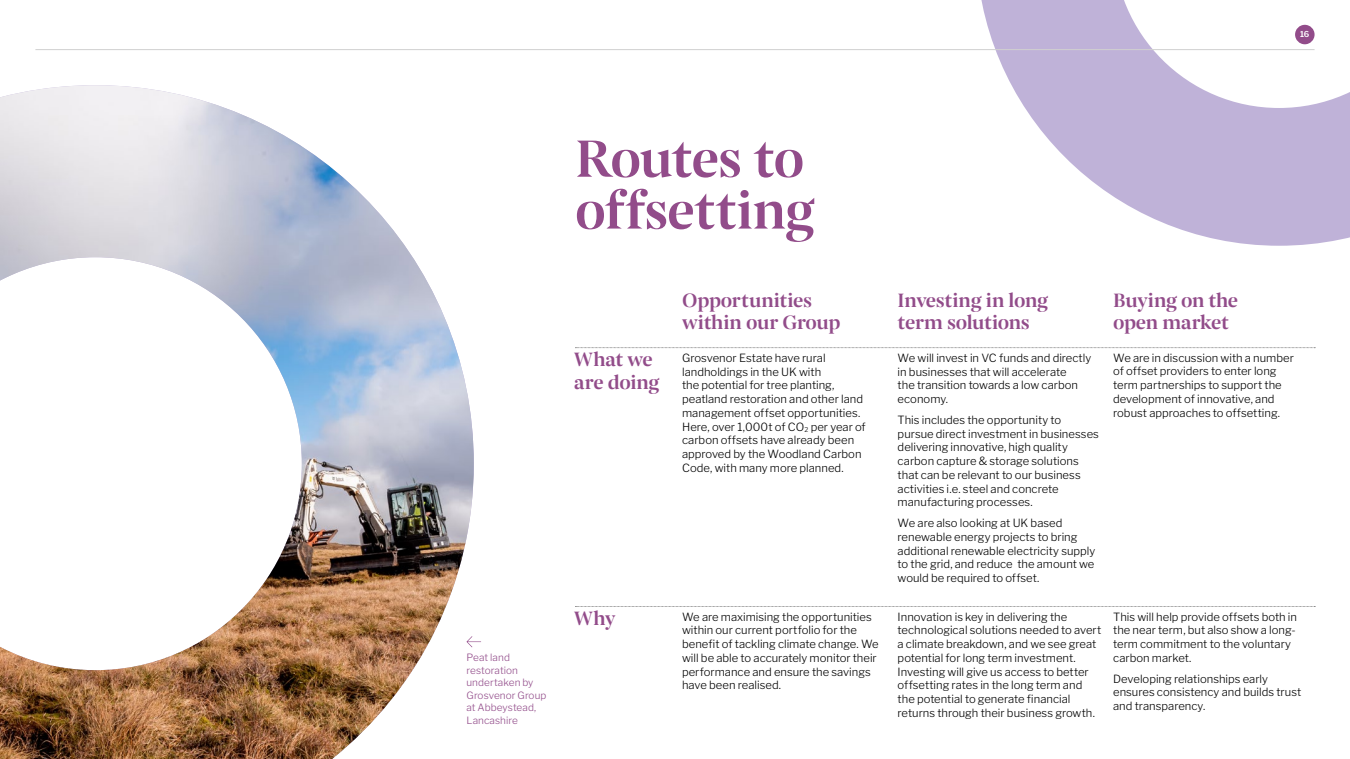
<style>
.page{position:relative;width:1350px;height:759px;background:#fff}
.page>*{position:absolute;margin:0;border:0;box-sizing:border-box;transform-origin:0 0}
.t1{font:57.62px/51.9px "Grosvenor Headline";letter-spacing:-.02em;color:#924c8a}
.t2{font:21.25px/22.5px "Grosvenor Headline";letter-spacing:-.015em;color:#924c8a}
.t3{font:300 11.25px/13.8px "Libre Franklin";color:#000}
.t4{font:300 10px/12.5px "Libre Franklin";letter-spacing:.005em;color:#924c8a}
.t5{font:600 8.12px "Libre Franklin";color:#fff}
</style>
<div class="page">
<svg style="left:981px;top:0;width:369px;height:246px;fill:#bfb2d8"></svg>
<svg style="left:575px;top:347px;width:740px;height:1px"></svg>
<svg style="left:575px;top:606px;width:740px;height:1px"></svg>
<img style="left:0;top:85px;width:474px;height:674px">
<svg style="left:467px;top:636px;width:14px;height:11px"></svg>
<div style="left:1295px;top:25px;width:20px;height:19px;background:#924c8a;border-radius:50%"></div>
<hr style="left:35px;top:49px;width:1280px;height:1px;background:#d0d0d0">
<p class="t5" style="left:1300px;top:29px;width:11px">16</p>
<p class="t4" style="left:467px;top:651px;width:81px">Peat land restoration undertaken by<br>Grosvenor Group at Abbeystead,<br>Lancashire</p>
<h1 class="t1" style="left:575px;top:130px;width:241px">Routes to offsetting</h1>
<h2 class="t2" style="left:574px;top:347px;width:87px">What we are doing</h2>
<h2 class="t2" style="left:574px;top:606px;width:43px">Why</h2>
<h2 class="t2" style="left:682px;top:288px;width:160px">Opportunities within our Group</h2>
<p class="t3" style="left:682px;top:351px;width:185px">Grosvenor Estate have rural landholdings in the UK with<br>the potential for tree planting, peatland restoration and other land management offset opportunities.<br>Here, over 1,000t of CO<sub>2</sub> per year of carbon offsets have already been approved by the Woodland Carbon<br>Code, with many more planned.</p>
<p class="t3" style="left:682px;top:609px;width:198px">We are maximising the opportunities within our current portfolio for the benefit of tackling climate change. We will be able to accurately monitor their performance and ensure the savings have been realised.</p>
<h2 class="t2" style="left:898px;top:288px;width:152px">Investing in long term solutions</h2>
<h2 class="t2" style="left:1113px;top:288px;width:126px">Buying on the open market</h2>
<p class="t3" style="left:898px;top:351px;width:195px">We will invest in VC funds and directly in businesses that will accelerate<br>the transition towards a low carbon economy.</p>
<p class="t3" style="left:898px;top:413px;width:203px">This includes the opportunity to pursue direct investment in businesses delivering innovative, high quality carbon capture &amp; storage solutions that can be relevant to our business activities i.e. steel and concrete manufacturing processes.</p>
<p class="t3" style="left:898px;top:516px;width:199px">We are also looking at UK based renewable energy projects to bring additional renewable electricity supply to the grid, and reduce the amount we would be required to offset.</p>
<p class="t3" style="left:898px;top:609px;width:205px">Innovation is key in delivering the technological solutions needed to avert a climate breakdown, and we see great potential for long term investment.<br>Investing will give us access to better offsetting rates in the long term and the potential to generate financial returns through their business growth.</p>
<p class="t3" style="left:1113px;top:351px;width:182px">We are in discussion with a number of offset providers to enter long term partnerships to support the development of innovative, and robust approaches to offsetting.</p>
<p class="t3" style="left:1113px;top:609px;width:185px">This will help provide offsets both in the near term, but also show a long&shy;term commitment to the voluntary carbon market.</p>
<p class="t3" style="left:1113px;top:671px;width:190px">Developing relationships early ensures consistency and builds trust and transparency.</p>
</div>
